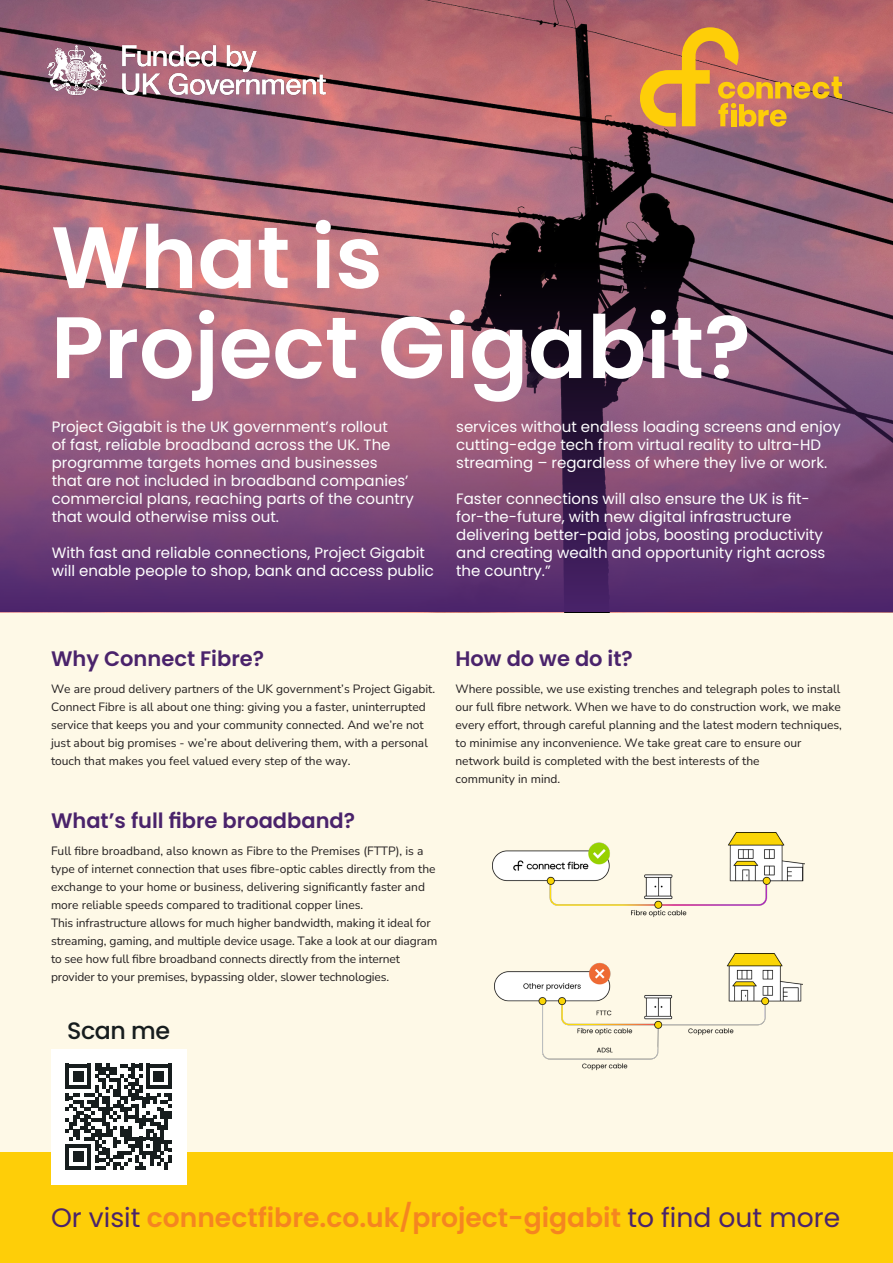
<style>
.page{position:relative;width:893px;height:1263px;background:#fff}
.page>*{position:absolute;margin:0;border:0;box-sizing:border-box;transform-origin:0 0}
.t1{font:600 87px/90px "Poppins";color:#fff}
.cta{font:600 26.55px "Poppins";color:#f58520}
.t2{font:500 23.7px "Poppins";letter-spacing:-.02em;color:#171d1e}
.t3{font:600 21px "Poppins";color:#4a236b}
.intro_body{font:15px/18px "Poppins";color:#fff}
.intro_body-2{font:200 12px/18px "Nunito Sans 12 pt";color:#231f20}
.s1{font-weight:400;color:#4a236b}
</style>
<div class="page">
<div style="left:0;top:0;width:893px;height:1152px;background:#fef9e7"></div>
<div style="left:0;top:1152px;width:893px;height:111px;background:#fece08"></div>
<img style="left:0;top:0;width:893px;height:227px">
<svg style="left:0;top:227px;width:893px;height:385px;background:#824e71"></svg>
<img style="left:493px;top:833px;width:311px;height:84px">
<img style="left:494px;top:954px;width:309px;height:117px">
<svg style="left:640px;top:27px;width:202px;height:100px;background:#ce8553"></svg>
<img style="left:40px;top:38px;width:292px;height:64px">
<div style="left:51px;top:1049px;width:135px;height:135px;background:#fff"></div>
<svg style="left:66px;top:1064px;width:106px;height:105px"></svg>
<p class="t1" style="left:51px;top:213px;width:701px">What is<br>Project Gigabit?</p>
<p class="intro_body" style="left:52px;top:418px;width:364px">Project Gigabit is the UK government’s rollout<br>of fast, reliable broadband across the UK. The programme targets homes and businesses<br>that are not included in broadband companies’ commercial plans, reaching parts of the country that would otherwise miss out.</p>
<p class="intro_body" style="left:52px;top:544px;width:384px">With fast and reliable connections, Project Gigabit will enable people to shop, bank and access public</p>
<p class="intro_body" style="left:456px;top:418px;width:386px">services without endless loading screens and enjoy cutting-edge tech from virtual reality to ultra-HD streaming – regardless of where they live or work.</p>
<p class="intro_body" style="left:456px;top:490px;width:371px">Faster connections will also ensure the UK is fit&shy;for-the-future, with new digital infrastructure delivering better-paid jobs, boosting productivity and creating wealth and opportunity right across the country.”</p>
<p class="t3" style="left:51px;top:646px;width:215px">Why Connect Fibre?</p>
<p class="t3" style="left:455px;top:646px;width:179px">How do we do it?</p>
<p class="intro_body-2" style="left:51px;top:679px;width:386px">We are proud delivery partners of the UK government’s Project Gigabit.<br>Connect Fibre is all about one thing: giving you a faster, uninterrupted service that keeps you and your community connected. And we’re not just about big promises - we’re about delivering them, with a personal touch that makes you feel valued every step of the way.</p>
<p class="t3" style="left:51px;top:808px;width:306px">What’s full fibre broadband?</p>
<p class="intro_body-2" style="left:51px;top:841px;width:388px">Full fibre broadband, also known as Fibre to the Premises (FTTP), is a type of internet connection that uses fibre-optic cables directly from the exchange to your home or business, delivering significantly faster and more reliable speeds compared to traditional copper lines.<br>This infrastructure allows for much higher bandwidth, making it ideal for streaming, gaming, and multiple device usage. Take a look at our diagram to see how full fibre broadband connects directly from the internet provider to your premises, bypassing older, slower technologies.</p>
<p class="t2" style="left:67px;top:1017px;width:104px">Scan me</p>
<p class="intro_body-2" style="left:455px;top:679px;width:388px">Where possible, we use existing trenches and telegraph poles to install our full fibre network. When we have to do construction work, we make every effort, through careful planning and the latest modern techniques, to minimise any inconvenience. We take great care to ensure our network build is completed with the best interests of the<br>community in mind.</p>
<p class="cta" style="left:51px;top:1203px;width:791px"><span class="s1">Or visit</span> connectfibre.co.uk/project-gigabit <span class="s1">to find out more</span></p>
</div>
